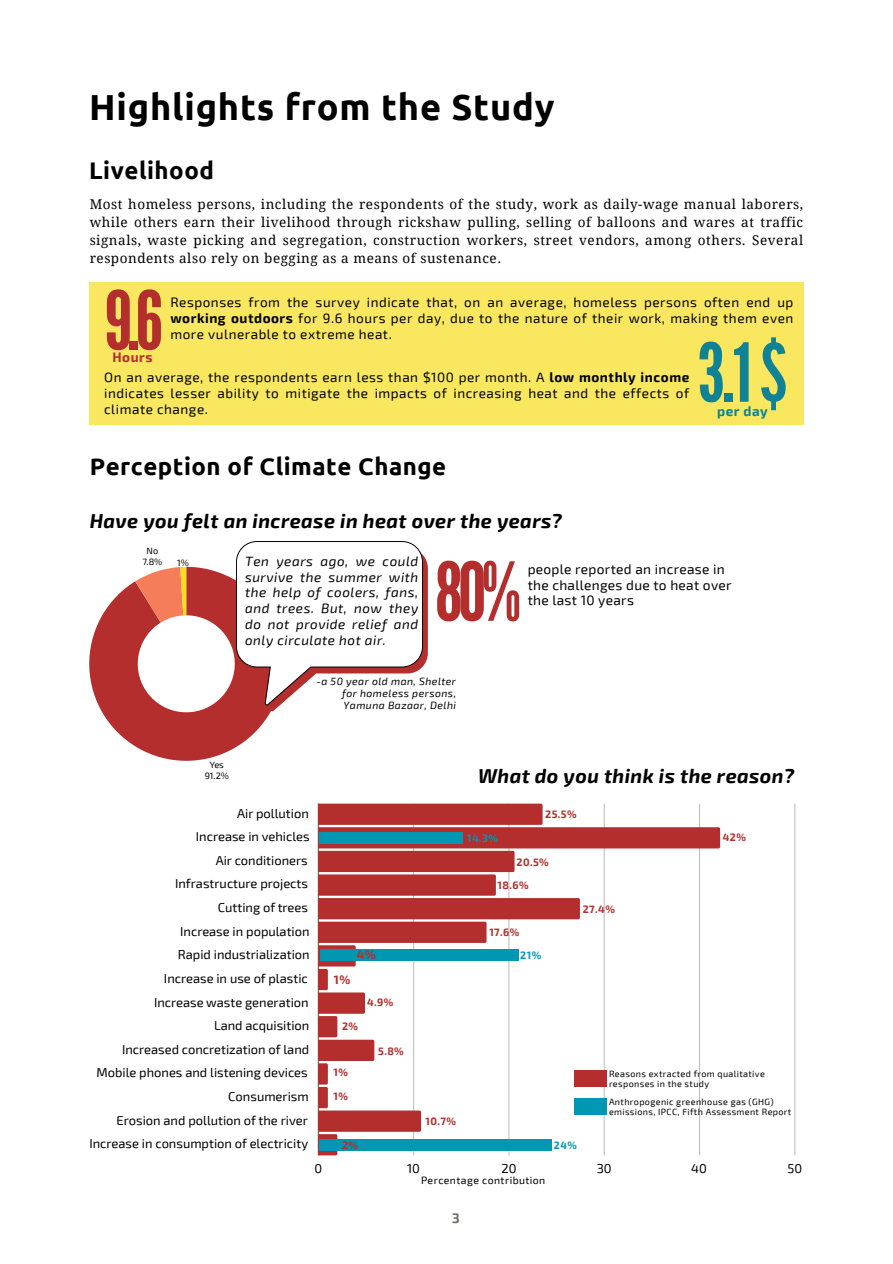
<style>
.page{position:relative;width:893px;height:1264px;background:#fff}
.page>*{position:absolute;margin:0;border:0;box-sizing:border-box;transform-origin:0 0}
.t1{font:81px "League Gothic";color:#b32e2d}
.t2{font:81px "League Gothic";color:#0f8296}
.t3{font:700 36.15px "Ubuntu";letter-spacing:.02em;color:#000}
.t4{font:700 24px "Ubuntu";letter-spacing:.02em;color:#000}
.t5{font:italic 700 19.65px "Exo 2";letter-spacing:.02em;color:#000}
.t6{font:13.65px/15.8px "Exo 2";letter-spacing:.02em;color:#000}
.t7{font:13.5px/15.8px "Exo 2";letter-spacing:.04em;color:#000;text-align:justify}
.t8{font:13.5px/18px "Droid Serif";letter-spacing:.04em;color:#000;text-align:justify}
.t9{font:italic 13.5px/15.8px "Exo 2";letter-spacing:.04em;color:#000;text-align:justify}
.t10{font:700 13.5px "Exo 2";letter-spacing:.04em;color:#0f8296}
.t11{font:700 13.5px "Exo 2";letter-spacing:.04em;color:#b32e2d}
.t12{font:700 13.5px "Exo 2";color:#6f6e6b}
.t13{font:12.9px "Exo 2";color:#000}
.t14{font:700 12px "Exo 2";color:#b32e2d}
.t15{font:italic 10.5px/12.3px "Exo 2";letter-spacing:.04em;color:#000;text-align:justify}
.t16{font:700 10.5px "Exo 2";letter-spacing:.04em;color:#b32e2d}
.t17{font:10.5px "Exo 2";letter-spacing:.04em;color:#000}
.t18{font:700 10.5px "Exo 2";color:#0097b2}
.t19{font:700 10.35px "Exo 2";color:#0097b2}
.t20{font:9.15px "Exo 2";color:#000}
.t21{font:9px/10.5px "Exo 2";letter-spacing:.04em;color:#000}
.s1{font-weight:700}
</style>
<div class="page">
<div style="left:90px;top:282px;width:713px;height:142px;background:#f9e75f"></div>
<svg style="left:89px;top:541px;width:339px;height:219px"></svg>
<hr style="left:794px;top:803px;width:1px;height:352px;background:#000">
<svg style="left:318px;top:803px;width:402px;height:352px"></svg>
<div style="left:319px;top:832px;width:143px;height:11px;background:#0097b2"></div>
<div style="left:320px;top:949px;width:198px;height:12px;background:#0097b2"></div>
<div style="left:319px;top:1139px;width:232px;height:11px;background:#0097b2"></div>
<div style="left:574px;top:1069px;width:32px;height:17px;background:#b32e2d"></div>
<div style="left:574px;top:1098px;width:32px;height:17px;background:#0097b2"></div>
<p class="t3" style="left:89px;top:86px;width:467px">Highlights from the Study</p>
<p class="t4" style="left:89px;top:156px;width:126px">Livelihood</p>
<p class="t8" style="left:90px;top:195px;width:715px">Most homeless persons, including the respondents of the study, work as daily-wage manual laborers, while others earn their livelihood through rickshaw pulling, selling of balloons and wares at traffic signals, waste picking and segregation, construction workers, street vendors, among others. Several respondents also rely on begging as a means of sustenance.</p>
<p class="t1" style="left:105px;top:274px;width:60px">9.6</p>
<p class="t7" style="left:170px;top:294px;width:624px">Responses from the survey indicate that, on an average, homeless persons often end up <span class="s1">working outdoors</span> for 9.6 hours per day, due to the nature of their work, making them even more vulnerable to extreme heat.</p>
<p class="t2" style="left:697px;top:326px;width:91px">3.1$</p>
<p class="t11" style="left:112px;top:349px;width:42px">Hours</p>
<p class="t7" style="left:104px;top:369px;width:586px">On an average, the respondents earn less than $100 per month. A <span class="s1">low monthly income </span>indicates lesser ability to mitigate the impacts of increasing heat and the effects of climate change.</p>
<p class="t10" style="left:717px;top:402px;width:52px">per day</p>
<p class="t4" style="left:90px;top:452px;width:358px">Perception of Climate Change</p>
<p class="t5" style="left:90px;top:508px;width:474px">Have you felt an increase in heat over the years?</p>
<p class="t9" style="left:245px;top:552px;width:175px">Ten years ago, we could survive the summer with the help of coolers, fans, and trees. But, now they do not provide relief and only circulate hot air.</p>
<p class="t15" style="left:342px;top:674px;width:116px;text-indent:-26px">-a 50 year old man, Shelter for homeless persons, Yamuna Bazaar, Delhi</p>
<p class="t20" style="left:146px;top:545px;width:13px">No</p>
<p class="t20" style="left:142px;top:556px;width:22px">7.8%</p>
<p class="t20" style="left:177px;top:557px;width:13px">1%</p>
<p class="t1" style="left:435px;top:545px;width:88px">80%</p>
<p class="t6" style="left:527px;top:560px;width:205px">people reported an increase in the challenges due to heat over the last 10 years</p>
<p class="t20" style="left:210px;top:759px;width:16px">Yes</p>
<p class="t20" style="left:205px;top:770px;width:26px">91.2%</p>
<p class="t13" style="left:237px;top:804px;width:73px">Air pollution</p>
<p class="t13" style="left:196px;top:828px;width:115px">Increase in vehicles</p>
<p class="t13" style="left:216px;top:852px;width:94px">Air conditioners</p>
<p class="t13" style="left:175px;top:875px;width:134px">Infrastructure projects</p>
<p class="t13" style="left:218px;top:899px;width:92px">Cutting of trees</p>
<p class="t13" style="left:180px;top:922px;width:131px">Increase in population</p>
<p class="t13" style="left:178px;top:946px;width:133px">Rapid industrialization</p>
<p class="t13" style="left:164px;top:970px;width:145px">Increase in use of plastic</p>
<p class="t13" style="left:154px;top:993px;width:156px">Increase waste generation</p>
<p class="t13" style="left:214px;top:1017px;width:97px">Land acquisition</p>
<p class="t13" style="left:122px;top:1040px;width:189px">Increased concretization of land</p>
<p class="t13" style="left:96px;top:1064px;width:213px">Mobile phones and listening devices</p>
<p class="t13" style="left:228px;top:1088px;width:82px">Consumerism</p>
<p class="t13" style="left:117px;top:1111px;width:193px">Erosion and pollution of the river</p>
<p class="t13" style="left:89px;top:1135px;width:220px">Increase in consumption of electricity</p>
<p class="t14" style="left:357px;top:947px;width:20px">4%</p>
<p class="t14" style="left:334px;top:971px;width:18px">1%</p>
<p class="t16" style="left:342px;top:1019px;width:17px">2%</p>
<p class="t16" style="left:333px;top:1065px;width:16px">1%</p>
<p class="t16" style="left:333px;top:1089px;width:16px">1%</p>
<p class="t16" style="left:367px;top:995px;width:28px">4.9%</p>
<p class="t16" style="left:378px;top:1043px;width:27px">5.8%</p>
<p class="t16" style="left:342px;top:1138px;width:17px">2%</p>
<p class="t5" style="left:478px;top:762px;width:317px">What do you think is the reason?</p>
<p class="t16" style="left:545px;top:807px;width:33px">25.5%</p>
<p class="t18" style="left:467px;top:831px;width:32px">14.3%</p>
<p class="t16" style="left:722px;top:830px;width:25px">42%</p>
<p class="t16" style="left:516px;top:855px;width:34px">20.5%</p>
<p class="t16" style="left:497px;top:877px;width:32px">18.6%</p>
<p class="t16" style="left:489px;top:925px;width:31px">17.6%</p>
<p class="t18" style="left:520px;top:948px;width:22px">21%</p>
<p class="t16" style="left:582px;top:902px;width:34px">27.4%</p>
<p class="t16" style="left:425px;top:1114px;width:32px">10.7%</p>
<p class="t19" style="left:554px;top:1138px;width:24px">24%</p>
<p class="t21" style="left:609px;top:1067px;width:157px">Reasons extracted from qualitative responses in the study</p>
<p class="t21" style="left:609px;top:1095px;width:184px">Anthropogenic greenhouse gas (GHG) emissions, IPCC, Fifth Assessment Report</p>
<p class="t13" style="left:314px;top:1160px;width:9px">0</p>
<p class="t13" style="left:407px;top:1160px;width:14px">10</p>
<p class="t13" style="left:501px;top:1160px;width:17px">20</p>
<p class="t13" style="left:596px;top:1160px;width:16px">30</p>
<p class="t13" style="left:691px;top:1160px;width:17px">40</p>
<p class="t13" style="left:787px;top:1160px;width:16px">50</p>
<p class="t17" style="left:421px;top:1173px;width:126px">Percentage contribution</p>
<p class="t12" style="left:452px;top:1208px;width:9px">3</p>
</div>
